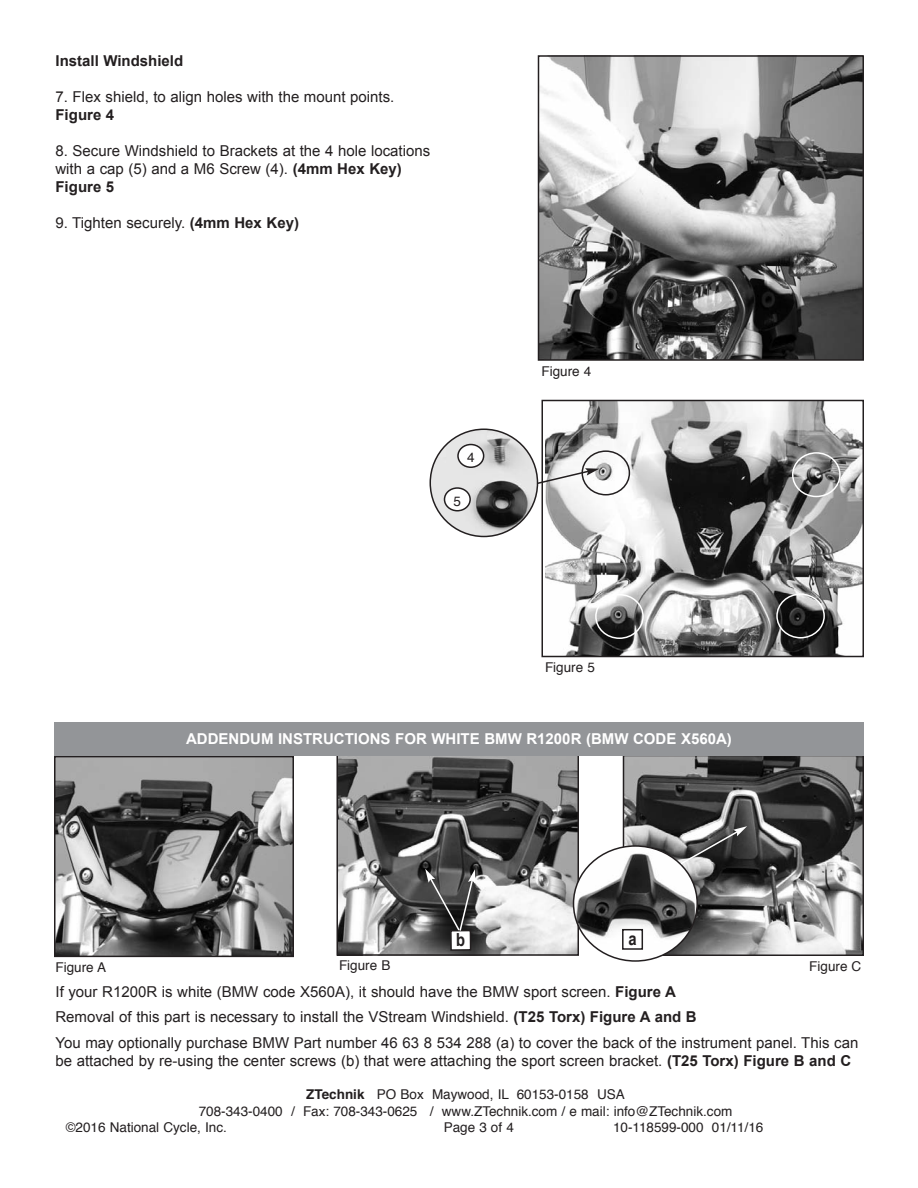
<style>
.page{position:relative;width:918px;height:1188px;background:#fff}
.page>*{position:absolute;margin:0;border:0;box-sizing:border-box;transform-origin:0 0}
.t1{font:700 18px "Arial Narrow";color:#231f20}
.t2{font:15px/18px "Arial";color:#231f20}
.t3{font:700 15px "Arial";color:#fff}
.t4{font:700 15px "Arial";color:#231f20}
.t5{font:13.5px "Helvetica";color:#231f20}
.s1{font-weight:700}
</style>
<div class="page">
<img style="left:545px;top:403px;width:316px;height:251px">
<div style="left:541px;top:400px;width:323px;height:257px;border:2px solid #231f20"></div>
<img style="left:541px;top:58px;width:320px;height:300px">
<div style="left:538px;top:55px;width:326px;height:306px;border:2px solid #231f20"></div>
<svg style="left:595px;top:594px;width:49px;height:45px;background:#7f7f7f"></svg>
<svg style="left:776px;top:593px;width:49px;height:46px;background:#494949"></svg>
<svg style="left:792px;top:452px;width:49px;height:45px;background:#909090"></svg>
<img style="left:339px;top:757px;width:237px;height:196px">
<div style="left:336px;top:754px;width:243px;height:202px;border:2px solid #231f20"></div>
<img style="left:57px;top:759px;width:234px;height:195px">
<div style="left:54px;top:756px;width:240px;height:201px;border:2px solid #231f20"></div>
<img style="left:626px;top:758px;width:235px;height:195px">
<div style="left:623px;top:755px;width:241px;height:201px;border:2px solid #231f20"></div>
<div style="left:54px;top:722px;width:810px;height:34px;background:#939598"></div>
<div style="left:451px;top:931px;width:20px;height:19px;background:#fff"></div>
<div style="left:450px;top:930px;width:21px;height:21px;border:2px solid #231f20"></div>
<svg style="left:573px;top:826px;width:174px;height:136px"></svg>
<svg style="left:430px;top:429px;width:200px;height:108px"></svg>
<svg style="left:425px;top:869px;width:50px;height:77px;background:#5b5a5a"></svg>
<p class="t4" style="left:56px;top:53px;width:129px">Install Windshield</p>
<p class="t2" style="left:56px;top:88px;width:340px">7. Flex shield, to align holes with the mount points.</p>
<p class="t4" style="left:56px;top:107px;width:60px">Figure 4</p>
<p class="t2" style="left:56px;top:142px;width:376px">8. Secure Windshield to Brackets at the 4 hole locations with a cap (5) and a M6 Screw (4). <span class="s1">(4mm Hex Key)<br>Figure 5</span></p>
<p class="t2" style="left:56px;top:214px;width:245px">9. Tighten securely. <span class="s1">(4mm Hex Key)</span></p>
<p class="t5" style="left:467px;top:452px;width:9px">4</p>
<p class="t5" style="left:454px;top:496px;width:9px">5</p>
<p class="t5" style="left:542px;top:365px;width:51px">Figure 4</p>
<p class="t5" style="left:545px;top:662px;width:51px">Figure 5</p>
<p class="t3" style="left:186px;top:730px;width:547px">ADDENDUM INSTRUCTIONS FOR WHITE BMW R1200R (BMW CODE X560A)</p>
<p class="t1" style="left:628px;top:928px;width:10px">a</p>
<p class="t5" style="left:56px;top:961px;width:52px">Figure A</p>
<p class="t5" style="left:339px;top:960px;width:53px">Figure B</p>
<p class="t5" style="left:809px;top:960px;width:54px">Figure C</p>
<p class="t2" style="left:55px;top:979px;width:804px;line-height:25.5px">If your R1200R is white (BMW code X560A), it should have the BMW sport screen. <span class="s1">Figure A<br></span>Removal of this part is necessary to install the VStream Windshield. <span class="s1">(T25 Torx) Figure A and B<br></span>You may optionally purchase BMW Part number 46 63 8 534 288 (a) to cover the back of the instrument panel. This can</p>
<p class="t2" style="left:55px;top:1052px;width:797px">be attached by re-using the center screws (b) that were attaching the sport screen bracket. <span class="s1">(T25 Torx) Figure B and C</span></p>
<p class="t5" style="left:306px;top:1089px;width:320px"><span class="s1">ZTechnik</span> PO Box Maywood, IL 60153-0158 USA</p>
<p class="t5" style="left:199px;top:1105px;width:535px">708-343-0400 / Fax: 708-343-0625 / www.ZTechnik.com / e mail: info@ZTechnik.com</p>
<p class="t5" style="left:66px;top:1121px;width:163px">©2016 National Cycle, Inc.</p>
<p class="t5" style="left:444px;top:1121px;width:72px">Page 3 of 4</p>
<p class="t5" style="left:613px;top:1121px;width:152px">10-118599-000 01/11/16</p>
</div>
